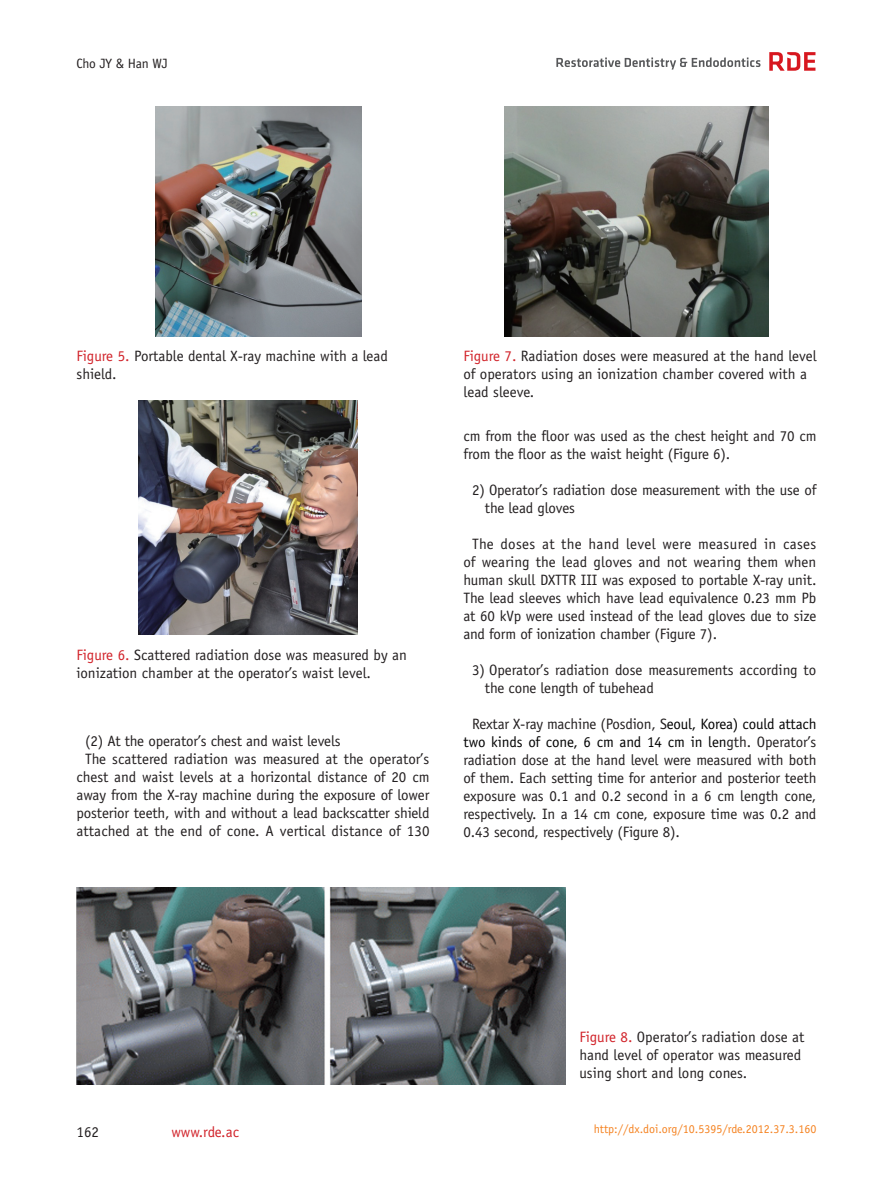
<style>
.page{position:relative;width:893px;height:1191px;background:#fff}
.page>*{position:absolute;margin:0;border:0;box-sizing:border-box;transform-origin:0 0}
.t1{font:15px/18px "Officina Sans Std";letter-spacing:-.01em;color:#231f20}
.t2{font:15px "Officina Sans Std";color:#d1232a}
.t3{font:13.5px "Officina Sans Std";letter-spacing:-.01em;color:#231f20}
.t4{font:12px "Officina Sans Std";color:#f58220}
.s1{color:#d1232a}
.s2{color:#030303}
</style>
<div class="page">
<svg style="left:556px;top:57px;width:204px;height:13px"></svg>
<svg style="left:769px;top:52px;width:46px;height:19px"></svg>
<img style="left:156px;top:106px;width:205px;height:230px">
<img style="left:138px;top:401px;width:219px;height:234px">
<img style="left:504px;top:106px;width:264px;height:230px">
<img style="left:77px;top:888px;width:489px;height:196px">
<p class="t3" style="left:77px;top:56px;width:93px">Cho JY &amp; Han WJ</p>
<p class="t1" style="left:77px;top:347px;width:313px"><span class="s1">Figure 5.</span> Portable dental X-ray machine with a lead shield.</p>
<p class="t1" style="left:77px;top:646px;width:332px"><span class="s1">Figure 6.</span> Scattered radiation dose was measured by an ionization chamber at the operator’s waist level.</p>
<p class="t1" style="left:85px;top:732px;width:257px">(2) At the operator’s chest and waist levels</p>
<p class="t1" style="left:85px;top:750px;width:346px">The scattered radiation was measured at the operator’s</p>
<p class="t1" style="left:77px;top:768px;width:354px">chest and waist levels at a horizontal distance of 20 cm</p>
<p class="t1" style="left:77px;top:786px;width:354px">away from the X-ray machine during the exposure of lower</p>
<p class="t1" style="left:77px;top:804px;width:354px">posterior teeth, with and without a lead backscatter shield</p>
<p class="t1" style="left:77px;top:822px;width:354px">attached at the end of cone. A vertical distance of 130</p>
<p class="t1" style="left:463px;top:347px;width:355px"><span class="s1">Figure 7.</span> Radiation doses were measured at the hand level of operators using an ionization chamber covered with a lead sleeve.</p>
<p class="t1" style="left:463px;top:427px;width:354px">cm from the floor was used as the chest height and 70 cm from the floor as the waist height (Figure 6).</p>
<p class="t1" style="left:485px;top:481px;width:333px;text-indent:-13px">2) Operator’s radiation dose measurement with the use of the lead gloves</p>
<p class="t1" style="left:463px;top:535px;width:354px;text-align:justify;text-indent:9px">The doses at the hand level were measured in cases of wearing the lead gloves and not wearing them when human skull DXTTR III was exposed to portable X-ray unit.<br>The lead sleeves which have lead equivalence 0.23 mm Pb at 60 kVp were used instead of the lead gloves due to size and form of ionization chamber (Figure 7).</p>
<p class="t1" style="left:485px;top:661px;width:333px;text-indent:-13px">3) Operator’s radiation dose measurements according to the cone length of tubehead</p>
<p class="t1" style="left:463px;top:715px;width:354px;text-align:justify;text-indent:9px">Rextar X-ray machine (Posdion, S<span class="s2">eoul, Korea) could attach two kinds of cone, 6 cm and 14 cm in len</span>gth. Operator’s radiation dose at the hand level were measured with both of them. Each setting time for anterior and posterior teeth exposure was 0.1 and 0.2 second in a 6 cm length cone, respectively. In a 14 cm cone, exposure time was 0.2 and 0.43 second, respectively (Figure 8).</p>
<p class="t1" style="left:77px;top:1122px;width:24px">162</p>
<p class="t2" style="left:172px;top:1122px;width:69px">www.rde.ac</p>
<p class="t1" style="left:579px;top:1027px;width:227px"><span class="s1">Figure 8.</span> Operator’s radiation dose at hand level of operator was measured using short and long cones.</p>
<p class="t4" style="left:594px;top:1121px;width:224px">http://dx.doi.org/10.5395/rde.2012.37.3.160</p>
</div>
